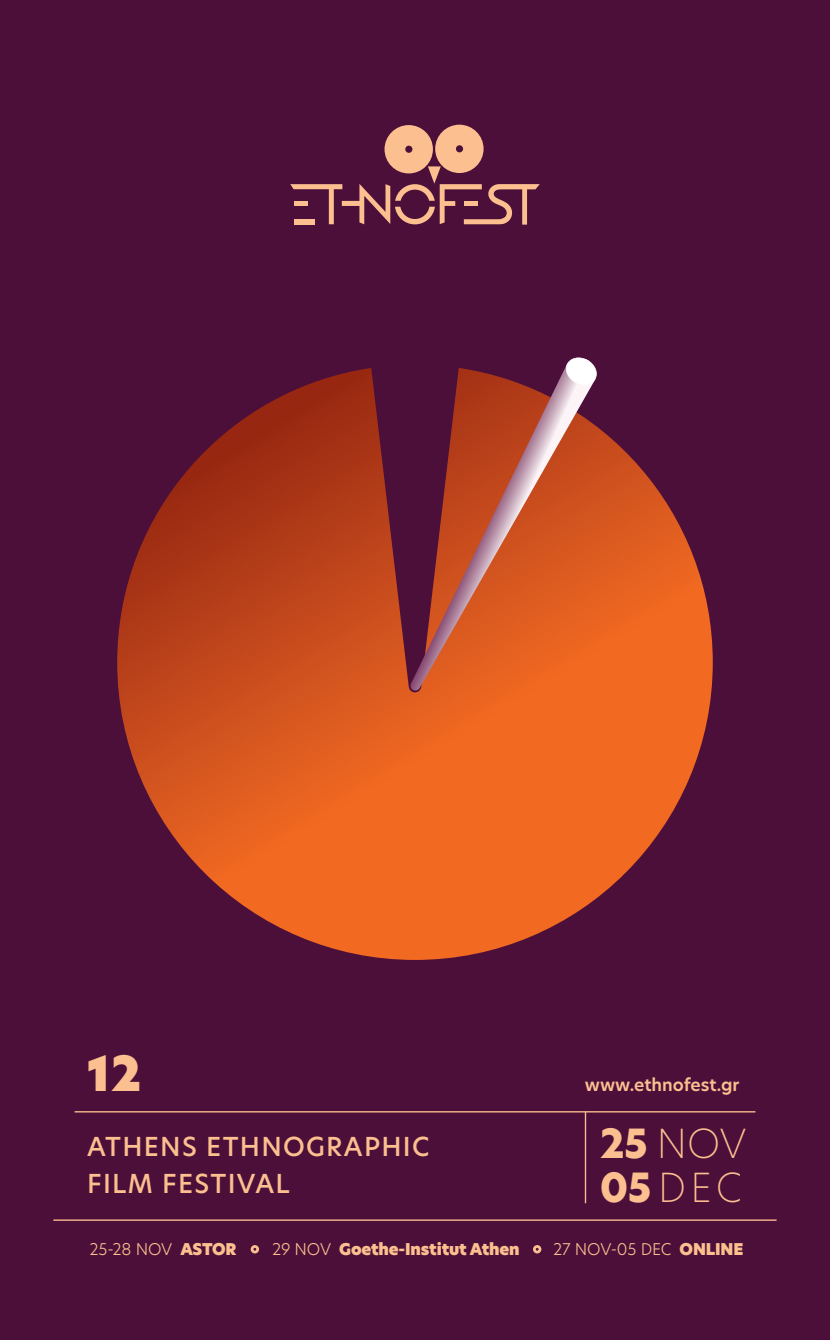
<style>
.page{position:relative;width:830px;height:1340px;background:#fff}
.page>*{position:absolute;margin:0;border:0;box-sizing:border-box;transform-origin:0 0}
.t1{font:47.25px "Hero New Super";color:#fcbf8f}
.t2{font:200 39.38px/44.6px "Hero New";letter-spacing:.04em;color:#fcbf8f}
.t3{font:500 25.65px/37.1px "Hero New";letter-spacing:.05em;color:#fcbf8f}
.t4{font:600 17.1px "Hero New";color:#fcbf8f}
.t5{font:300 15.97px "Hero New";letter-spacing:-.01em;color:#fcbf8f}
.t6{font:15.97px "Hero New Super";letter-spacing:-.01em;color:#fcbf8f}
.s1{font-weight:800}
.s2{font-family:"Hero New Super";font-weight:400}
.s3{font-family:"Hero New";font-weight:300}
</style>
<div class="page">
<div style="left:0;top:0;width:829px;height:1339px;background:#4b0f39"></div>
<svg style="left:117px;top:368px;width:595px;height:592px"></svg>
<svg style="left:409px;top:368px;width:186px;height:323px"></svg>
<svg style="left:563px;top:357px;width:35px;height:28px"></svg>
<hr style="left:53px;top:1219px;width:723px;height:1px;background:#fcbf8f">
<hr style="left:74px;top:1111px;width:681px;height:1px;background:#fcbf8f">
<hr style="left:584px;top:1111px;width:2px;height:92px;background:#fcbf8f">
<svg style="left:250px;top:1245px;width:9px;height:8px"></svg>
<svg style="left:533px;top:1245px;width:8px;height:8px"></svg>
<svg style="left:290px;top:125px;width:249px;height:100px"></svg>
<h1 class="t1" style="left:87px;top:1041px;width:56px">12</h1>
<p class="t3" style="left:87px;top:1127px;width:343px">ATHENS ETHNOGRAPHIC<br>FILM FESTIVAL</p>
<p class="t4" style="left:584px;top:1073px;width:156px">www.ethnofest.gr</p>
<h2 class="t2" style="left:599px;top:1119px;width:148px"><span class="s1">25</span> ΝΟV<br><span class="s1">05</span>DEC</h2>
<p class="t5" style="left:90px;top:1238px;width:148px">25-28 NOV <span class="s2">ASTOR</span></p>
<p class="t6" style="left:272px;top:1237px;width:249px"><span class="s3">29 NOV</span> Goethe-Institut Athen</p>
<p class="t5" style="left:552px;top:1238px;width:192px">27 ΝΟV-05 DEC <span class="s2">ONLINE</span></p>
</div>
